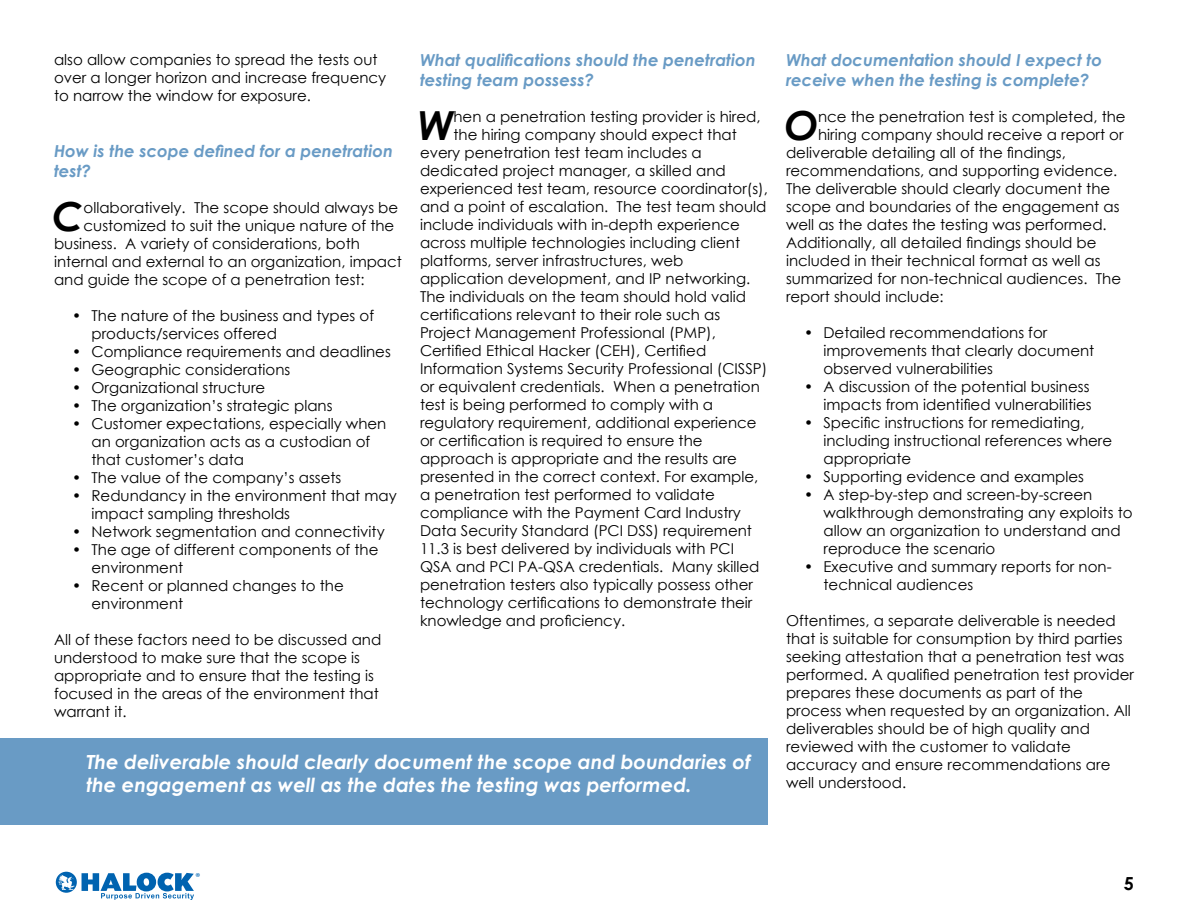
<style>
.page{position:relative;width:1188px;height:918px;background:#fff}
.page>*{position:absolute;margin:0;border:0;box-sizing:border-box;transform-origin:0 0}
.t1{font:italic 700 40.05px "Century Gothic";color:#000}
.t2{font:italic 700 19.5px/23.4px "Century Gothic";color:#fff}
.t3{font:700 18px "Century Gothic";color:#000}
.t4{font:italic 700 16.5px/19.8px "Century Gothic";color:#699bc5}
.t5{font:15px/18px "Century Gothic";color:#000}
.t6{font:11.55px "Myriad Pro";color:#0063b0}
</style>
<div class="page">
<svg style="left:56px;top:872px;width:138px;height:28px"></svg>
<div style="left:0;top:738px;width:768px;height:86px;background:#699bc5"></div>
<p class="t5" style="left:54px;top:51px;width:334px">also allow companies to spread the tests out over a longer horizon and increase frequency to narrow the window for exposure.</p>
<p class="t4" style="left:54px;top:140px;width:340px">How is the scope defined for a penetration test?</p>
<h1 class="t1" style="left:52px;top:186px;width:33px">C</h1>
<p class="t5" style="left:84px;top:198px;width:316px">ollaboratively. The scope should always be</p>
<p class="t5" style="left:84px;top:216px;width:312px">customized to suit the unique nature of the</p>
<p class="t5" style="left:54px;top:234px;width:307px">business. A variety of considerations, both</p>
<p class="t5" style="left:54px;top:252px;width:350px">internal and external to an organization, impact</p>
<p class="t5" style="left:54px;top:270px;width:312px">and guide the scope of a penetration test:</p>
<p class="t5" style="left:92px;top:306px;width:284px;text-indent:-20px">• The nature of the business and types of products/services offered</p>
<p class="t5" style="left:72px;top:342px;width:320px">• Compliance requirements and deadlines</p>
<p class="t5" style="left:72px;top:360px;width:220px">• Geographic considerations</p>
<p class="t5" style="left:72px;top:378px;width:195px">• Organizational structure</p>
<p class="t5" style="left:72px;top:396px;width:262px">• The organization’s strategic plans</p>
<p class="t5" style="left:92px;top:414px;width:296px;text-indent:-20px">• Customer expectations, especially when an organization acts as a custodian of that customer’s data</p>
<p class="t5" style="left:72px;top:468px;width:271px">• The value of the company’s assets</p>
<p class="t5" style="left:92px;top:486px;width:307px;text-indent:-20px">• Redundancy in the environment that may impact sampling thresholds</p>
<p class="t5" style="left:72px;top:522px;width:314px">• Network segmentation and connectivity</p>
<p class="t5" style="left:92px;top:540px;width:288px;text-indent:-20px">• The age of different components of the environment</p>
<p class="t5" style="left:92px;top:576px;width:254px;text-indent:-20px">• Recent or planned changes to the environment</p>
<p class="t5" style="left:54px;top:630px;width:329px">All of these factors need to be discussed and understood to make sure that the scope is appropriate and to ensure that the testing is focused in the areas of the environment that warrant it.</p>
<p class="t4" style="left:420px;top:50px;width:337px">What qualifications should the penetration testing team possess?</p>
<h1 class="t1" style="left:417px;top:95px;width:38px">W</h1>
<p class="t5" style="left:453px;top:108px;width:309px">hen a penetration testing provider is hired,</p>
<p class="t5" style="left:453px;top:126px;width:285px">the hiring company should expect that</p>
<p class="t5" style="left:420px;top:144px;width:283px">every penetration test team includes a</p>
<p class="t5" style="left:420px;top:162px;width:307px">dedicated project manager, a skilled and</p>
<p class="t5" style="left:420px;top:180px;width:350px">experienced test team, resource coordinator(s),</p>
<p class="t5" style="left:420px;top:198px;width:348px">and a point of escalation. The test team should</p>
<p class="t5" style="left:420px;top:216px;width:321px">include individuals with in-depth experience</p>
<p class="t5" style="left:420px;top:234px;width:322px">across multiple technologies including client</p>
<p class="t5" style="left:420px;top:252px;width:265px">platforms, server infrastructures, web</p>
<p class="t5" style="left:420px;top:270px;width:332px">application development, and IP networking.</p>
<p class="t5" style="left:420px;top:288px;width:327px">The individuals on the team should hold valid</p>
<p class="t5" style="left:420px;top:306px;width:302px">certifications relevant to their role such as</p>
<p class="t5" style="left:420px;top:324px;width:297px">Project Management Professional (PMP),</p>
<p class="t5" style="left:420px;top:342px;width:288px">Certified Ethical Hacker (CEH), Certified</p>
<p class="t5" style="left:420px;top:360px;width:349px">Information Systems Security Professional (CISSP)</p>
<p class="t5" style="left:420px;top:378px;width:341px">or equivalent credentials. When a penetration</p>
<p class="t5" style="left:420px;top:396px;width:295px">test is being performed to comply with a</p>
<p class="t5" style="left:420px;top:414px;width:338px">regulatory requirement, additional experience</p>
<p class="t5" style="left:420px;top:432px;width:284px">or certification is required to ensure the</p>
<p class="t5" style="left:420px;top:450px;width:319px">approach is appropriate and the results are</p>
<p class="t5" style="left:420px;top:468px;width:340px">presented in the correct context. For example,</p>
<p class="t5" style="left:420px;top:486px;width:297px">a penetration test performed to validate</p>
<p class="t5" style="left:420px;top:504px;width:322px">compliance with the Payment Card Industry</p>
<p class="t5" style="left:420px;top:522px;width:334px">Data Security Standard (PCI DSS) requirement</p>
<p class="t5" style="left:420px;top:540px;width:316px">11.3 is best delivered by individuals with PCI</p>
<p class="t5" style="left:420px;top:558px;width:341px">QSA and PCI PA-QSA credentials. Many skilled</p>
<p class="t5" style="left:420px;top:576px;width:335px">penetration testers also typically possess other</p>
<p class="t5" style="left:420px;top:594px;width:334px">technology certifications to demonstrate their</p>
<p class="t5" style="left:420px;top:612px;width:207px">knowledge and proficiency.</p>
<h2 class="t2" style="left:86px;top:749px;width:666px">The deliverable should clearly document the scope and boundaries of the engagement as well as the dates the testing was performed.</h2>
<p class="t4" style="left:786px;top:50px;width:318px">What documentation should I expect to receive when the testing is complete?</p>
<h1 class="t1" style="left:784px;top:95px;width:35px">O</h1>
<p class="t5" style="left:818px;top:108px;width:309px">nce the penetration test is completed, the</p>
<p class="t5" style="left:818px;top:126px;width:307px">hiring company should receive a report or</p>
<p class="t5" style="left:786px;top:144px;width:281px">deliverable detailing all of the findings,</p>
<p class="t5" style="left:786px;top:162px;width:333px">recommendations, and supporting evidence.</p>
<p class="t5" style="left:786px;top:180px;width:326px">The deliverable should clearly document the</p>
<p class="t5" style="left:786px;top:198px;width:335px">scope and boundaries of the engagement as</p>
<p class="t5" style="left:786px;top:216px;width:322px">well as the dates the testing was performed.</p>
<p class="t5" style="left:786px;top:234px;width:312px">Additionally, all detailed findings should be</p>
<p class="t5" style="left:786px;top:252px;width:316px">included in their technical format as well as</p>
<p class="t5" style="left:786px;top:270px;width:337px">summarized for non-technical audiences. The</p>
<p class="t5" style="left:786px;top:288px;width:159px">report should include:</p>
<p class="t5" style="left:824px;top:324px;width:272px;text-indent:-20px">• Detailed recommendations for improvements that clearly document observed vulnerabilities</p>
<p class="t5" style="left:804px;top:378px;width:289px;text-align:right">• A discussion of the potential business impacts from identified vulnerabilities</p>
<p class="t5" style="left:824px;top:414px;width:290px;text-indent:-20px">• Specific instructions for remediating, including instructional references where appropriate</p>
<p class="t5" style="left:804px;top:468px;width:282px">• Supporting evidence and examples</p>
<p class="t5" style="left:824px;top:486px;width:311px;text-indent:-20px">• A step-by-step and screen-by-screen walkthrough demonstrating any exploits to allow an organization to understand and reproduce the scenario</p>
<p class="t5" style="left:824px;top:558px;width:290px;text-indent:-20px">• Executive and summary reports for non&shy;technical audiences</p>
<p class="t5" style="left:786px;top:612px;width:350px">Oftentimes, a separate deliverable is needed that is suitable for consumption by third parties seeking attestation that a penetration test was performed. A qualified penetration test provider prepares these documents as part of the process when requested by an organization. All deliverables should be of high quality and reviewed with the customer to validate accuracy and ensure recommendations are well understood.</p>
<p class="t6" style="left:196px;top:870px;width:6px">®</p>
<p class="t3" style="left:1124px;top:870px;width:12px">5</p>
</div>
